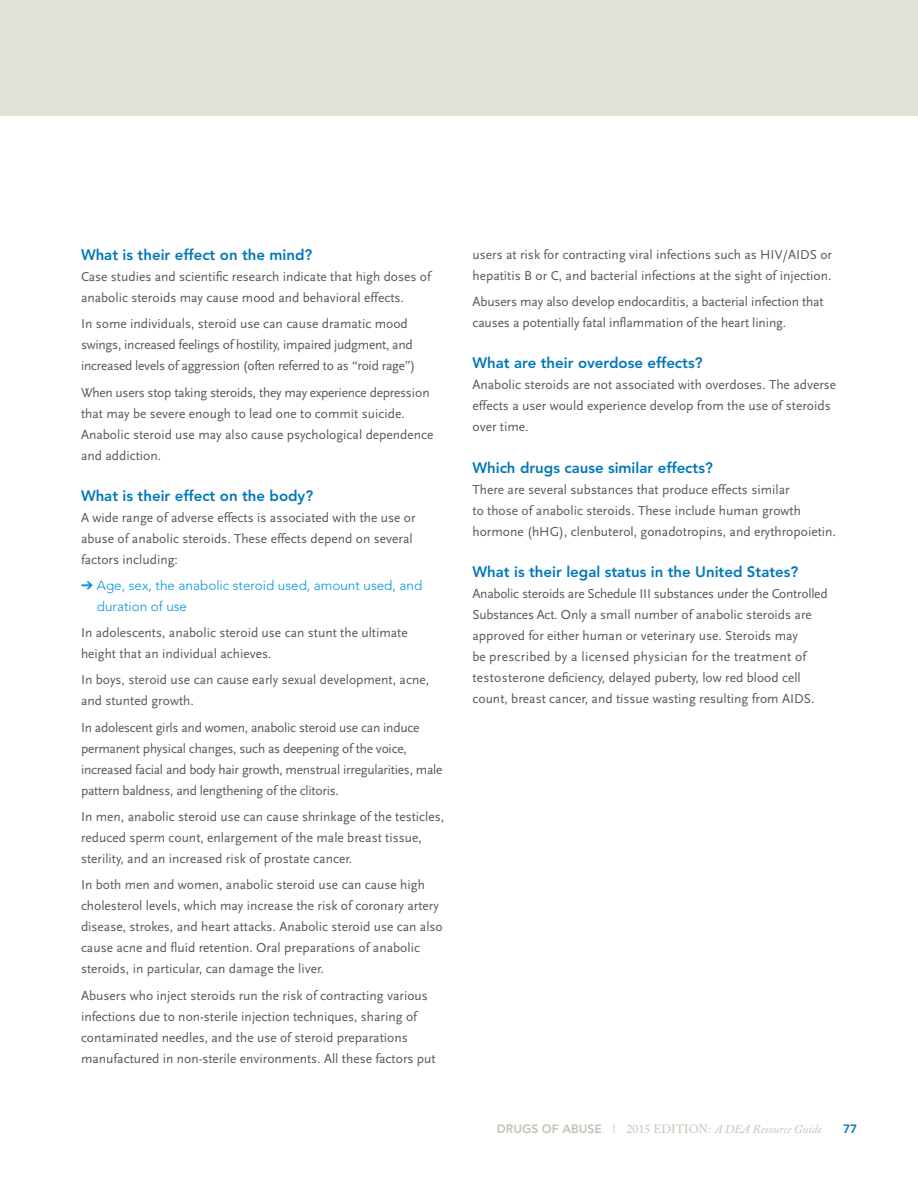
<style>
.page{position:relative;width:918px;height:1188px;background:#fff}
.page>*{position:absolute;margin:0;border:0;box-sizing:border-box;transform-origin:0 0}
.t1{font:800 15px "Avenir";color:#0078b9}
.t2{font:13.5px/21px "Scala Sans";color:#57585a}
.t3{font:13.5px/21px "Scala Sans";letter-spacing:-.02em;color:#57585a}
.t4{font:300 13.5px/21px "Avenir";color:#0095d9}
.t5{font:italic 12px "Adobe Caslon Pro";color:#c3c2b3}
.t6{font:800 12px "Avenir";color:#0078b9}
.s1{font-family:"Avenir";font-weight:800;font-style:normal}
.s2{font-family:"Avenir";font-weight:800;font-style:normal;color:#cfe7ee}
.s3{font-style:normal}
</style>
<div class="page">
<div style="left:0;top:0;width:918px;height:116px;background:#e3e2d9"></div>
<p class="t1" style="left:81px;top:246px;width:233px">What is their effect on the mind?</p>
<p class="t2" style="left:81px;top:266px;width:351px">Case studies and scientific research indicate that high doses of anabolic steroids may cause mood and behavioral effects.</p>
<p class="t3" style="left:81px;top:314px;width:336px">In some individuals, steroid use can cause dramatic mood swings, increased feelings of hostility, impaired judgment, and increased levels of aggression (often referred to as “roid rage”)</p>
<p class="t2" style="left:81px;top:382px;width:354px">When users stop taking steroids, they may experience depression that may be severe enough to lead one to commit suicide.<br>Anabolic steroid use may also cause psychological dependence and addiction.</p>
<p class="t1" style="left:81px;top:487px;width:234px">What is their effect on the body?</p>
<p class="t2" style="left:81px;top:507px;width:336px">A wide range of adverse effects is associated with the use or abuse of anabolic steroids. These effects depend on several factors including:</p>
<p class="t4" style="left:97px;top:575px;width:327px;text-indent:-16px">➔ Age, sex, the anabolic steroid used, amount used, and duration of use</p>
<p class="t2" style="left:81px;top:622px;width:328px">In adolescents, anabolic steroid use can stunt the ultimate height that an individual achieves.</p>
<p class="t2" style="left:81px;top:670px;width:350px">In boys, steroid use can cause early sexual development, acne, and stunted growth.</p>
<p class="t3" style="left:81px;top:717px;width:363px">In adolescent girls and women, anabolic steroid use can induce permanent physical changes, such as deepening of the voice, increased facial and body hair growth, menstrual irregularities, male pattern baldness, and lengthening of the clitoris.</p>
<p class="t2" style="left:81px;top:806px;width:365px">In men, anabolic steroid use can cause shrinkage of the testicles, reduced sperm count, enlargement of the male breast tissue, sterility, and an increased risk of prostate cancer.</p>
<p class="t2" style="left:81px;top:875px;width:363px">In both men and women, anabolic steroid use can cause high cholesterol levels, which may increase the risk of coronary artery disease, strokes, and heart attacks. Anabolic steroid use can also cause acne and fluid retention. Oral preparations of anabolic steroids, in particular, can damage the liver.</p>
<p class="t2" style="left:81px;top:985px;width:356px">Abusers who inject steroids run the risk of contracting various infections due to non-sterile injection techniques, sharing of contaminated needles, and the use of steroid preparations manufactured in non-sterile environments. All these factors put</p>
<p class="t2" style="left:472px;top:244px;width:361px">users at risk for contracting viral infections such as HIV/AIDS or hepatitis B or C, and bacterial infections at the sight of injection.</p>
<p class="t2" style="left:472px;top:291px;width:353px">Abusers may also develop endocarditis, a bacterial infection that causes a potentially fatal inflammation of the heart lining.</p>
<p class="t1" style="left:472px;top:354px;width:231px">What are their overdose effects?</p>
<p class="t2" style="left:472px;top:375px;width:365px">Anabolic steroids are not associated with overdoses. The adverse effects a user would experience develop from the use of steroids over time.</p>
<p class="t1" style="left:472px;top:459px;width:242px">Which drugs cause similar effects?</p>
<p class="t2" style="left:472px;top:479px;width:365px">There are several substances that produce effects similar<br>to those of anabolic steroids. These include human growth hormone (hHG), clenbuterol, gonadotropins, and erythropoietin.</p>
<p class="t1" style="left:472px;top:563px;width:327px">What is their legal status in the United States?</p>
<p class="t2" style="left:472px;top:583px;width:357px">Anabolic steroids are Schedule III substances under the Controlled Substances Act. Only a small number of anabolic steroids are approved for either human or veterinary use. Steroids may<br>be prescribed by a licensed physician for the treatment of testosterone deficiency, delayed puberty, low red blood cell count, breast cancer, and tissue wasting resulting from AIDS.</p>
<p class="t5" style="left:497px;top:1121px;width:326px"><span class="s1">DRUGS OF ABUSE</span> <span class="s2">I</span> <span class="s3">2015 EDITION:</span> A DEA Resource Guide</p>
<p class="t6" style="left:843px;top:1121px;width:16px">77</p>
</div>
